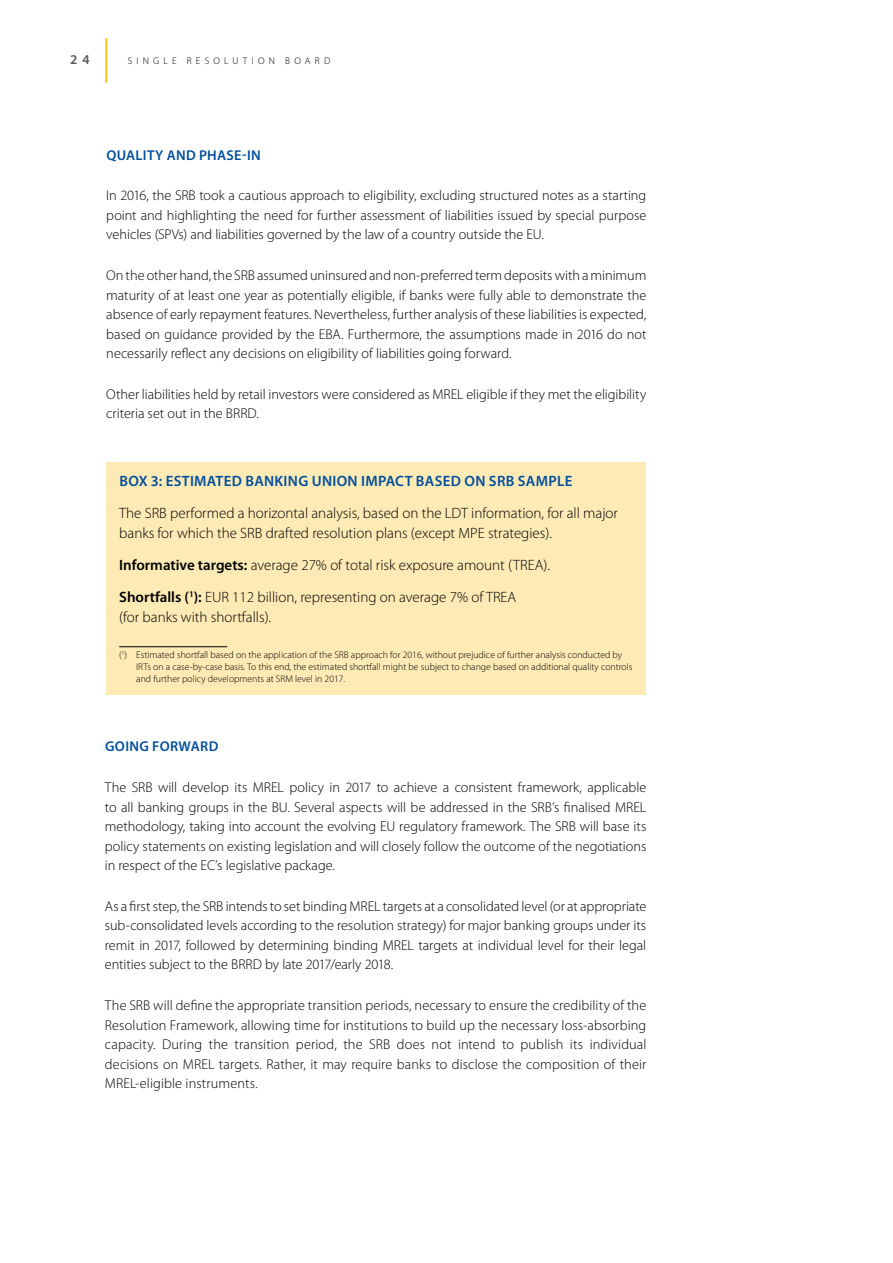
<style>
.page{position:relative;width:893px;height:1263px;background:#fff}
.page>*{position:absolute;margin:0;border:0;box-sizing:border-box;transform-origin:0 0}
.boxtext{font:300 15px/19.5px "Myriad Pro";color:#000}
.boxtext-2{font:600 15px "Myriad Pro";letter-spacing:.02em;color:#004f9f}
.body{font:300 14.25px/19.5px "Myriad Pro";color:#000;text-align:justify}
.body-2{font:600 14.25px "Myriad Pro";letter-spacing:.025em;color:#004f9f}
.t1{font:600 13.5px "Myriad Pro";color:#575756}
.footnote{font:300 9.75px/11.7px "Myriad Pro";color:#000}
.footnote-2{font:300 9.75px "Myriad Pro";letter-spacing:.435em;color:#000}
.s1{font-weight:600}
</style>
<div class="page">
<hr style="left:105px;top:38px;width:2px;height:44px;background:#f6cb1a">
<div style="left:106px;top:462px;width:540px;height:233px;background:#fdeab4"></div>
<hr style="left:119px;top:646px;width:108px;height:1px;background:#000">
<p class="t1" style="left:70px;top:52px;width:21px">2 4</p>
<p class="footnote-2" style="left:128px;top:55px;width:204px">SINGLE RESOLUTION BOARD</p>
<p class="body-2" style="left:106px;top:147px;width:156px">QUALITY AND PHASE-IN</p>
<p class="body" style="left:106px;top:186px;width:542px">In 2016, the SRB took a cautious approach to eligibility, excluding structured notes as a starting point and highlighting the need for further assessment of liabilities issued by special purpose vehicles (SPVs) and liabilities governed by the law of a country outside the EU.</p>
<p class="body" style="left:106px;top:266px;width:542px">On the other hand, the SRB assumed uninsured and non-preferred term deposits with a minimum maturity of at least one year as potentially eligible, if banks were fully able to demonstrate the absence of early repayment features. Nevertheless, further analysis of these liabilities is expected, based on guidance provided by the EBA. Furthermore, the assumptions made in 2016 do not necessarily reflect any decisions on eligibility of liabilities going forward.</p>
<p class="body" style="left:106px;top:385px;width:542px">Other liabilities held by retail investors were considered as MREL eligible if they met the eligibility criteria set out in the BRRD.</p>
<p class="boxtext-2" style="left:119px;top:473px;width:455px">BOX 3: ESTIMATED BANKING UNION IMPACT BASED ON SRB SAMPLE</p>
<p class="boxtext" style="left:119px;top:504px;width:500px">The SRB performed a horizontal analysis, based on the LDT information, for all major banks for which the SRB drafted resolution plans (except MPE strategies).</p>
<p class="boxtext" style="left:119px;top:556px;width:432px"><span class="s1">Informative targets:</span> average 27% of total risk exposure amount (TREA).</p>
<p class="boxtext" style="left:119px;top:588px;width:399px"><span class="s1">Shortfalls (</span><sup>1</sup><span class="s1">):</span> EUR 112 billion, representing on average 7% of TREA (for banks with shortfalls).</p>
<p class="footnote" style="left:136px;top:649px;width:498px;text-indent:-17px">(<sup>1</sup>) Estimated shortfall based on the application of the SRB approach for 2016, without prejudice of further analysis conducted by<br>IRTs on a case-by-case basis. To this end, the estimated shortfall might be subject to change based on additional quality controls and further policy developments at SRM level in 2017.</p>
<p class="body-2" style="left:105px;top:739px;width:115px">GOING FORWARD</p>
<p class="body" style="left:105px;top:778px;width:543px">The SRB will develop its MREL policy in 2017 to achieve a consistent framework, applicable to all banking groups in the BU. Several aspects will be addressed in the SRB’s finalised MREL methodology, taking into account the evolving EU regulatory framework. The SRB will base its policy statements on existing legislation and will closely follow the outcome of the negotiations in respect of the EC’s legislative package.</p>
<p class="body" style="left:105px;top:896px;width:543px">As a first step, the SRB intends to set binding MREL targets at a consolidated level (or at appropriate sub-consolidated levels according to the resolution strategy) for major banking groups under its remit in 2017, followed by determining binding MREL targets at individual level for their legal entities subject to the BRRD by late 2017/early 2018.</p>
<p class="body" style="left:105px;top:996px;width:543px">The SRB will define the appropriate transition periods, necessary to ensure the credibility of the Resolution Framework, allowing time for institutions to build up the necessary loss-absorbing capacity. During the transition period, the SRB does not intend to publish its individual decisions on MREL targets. Rather, it may require banks to disclose the composition of their MREL-eligible instruments.</p>
</div>
